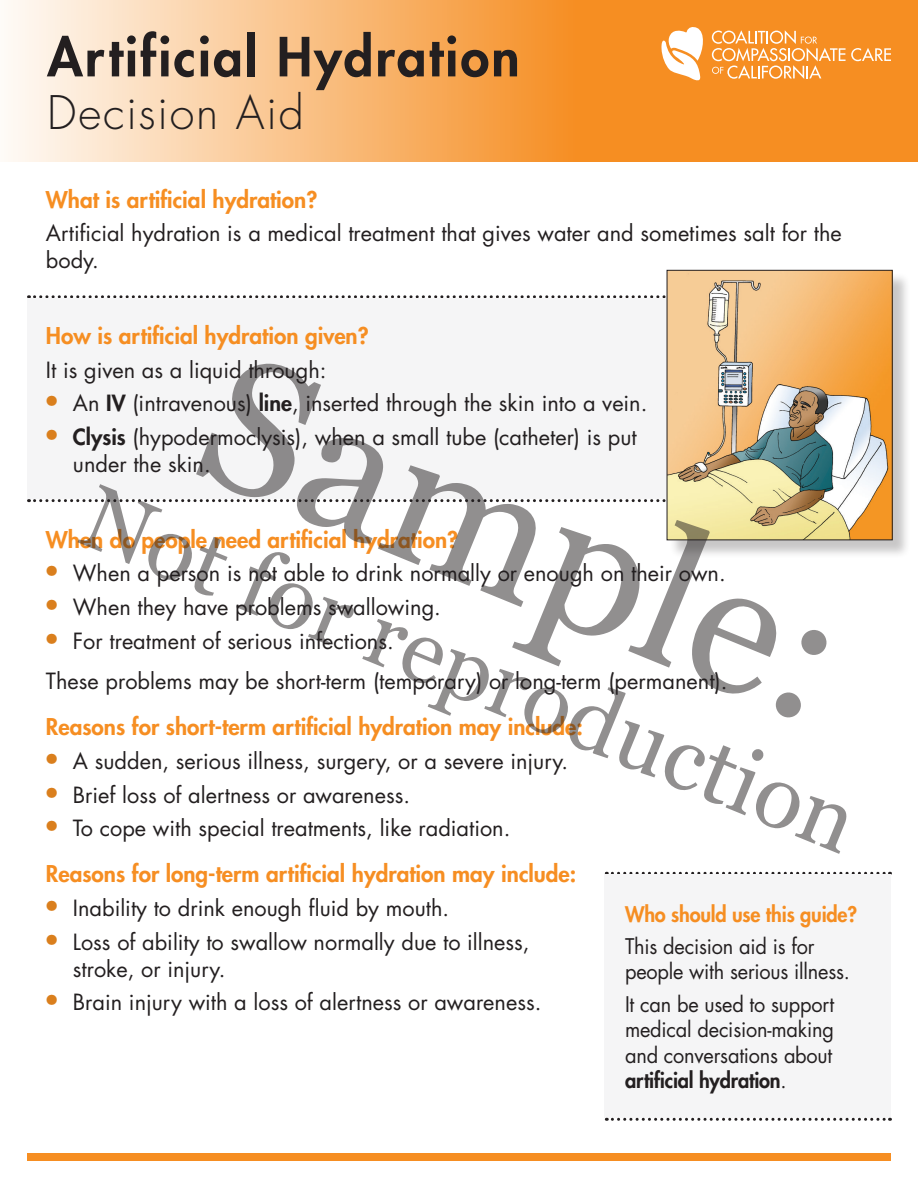
<style>
.page{position:relative;width:918px;height:1188px;background:#fff}
.page>*{position:absolute;margin:0;border:0;box-sizing:border-box;transform-origin:0 0}
.t1{font:187.5px "Georgia";color:#231f20}
.t2{font:90px "Georgia";color:#231f20}
.t3{font:800 52.5px "Futura Std";letter-spacing:.04em;color:#231f20}
.t4{font:300 45px "Futura Std";letter-spacing:.04em;color:#231f20}
.t5{font:800 22.5px "Futura Std";color:#f68e22}
.t6{font:21.75px/27px "Futura Std";color:#231f20}
.t7{font:21px/25.5px "Futura Std";letter-spacing:-.01em;color:#231f20;scale:.95 1}
.t8{font:800 21px "Futura Std";letter-spacing:-.01em;color:#f68e22;scale:.95 1}
.s1{font-size:27px;color:#da7f1d}
.s2{font-weight:800}
</style>
<div class="page">
<div style="left:27px;top:1154px;width:864px;height:7px;background:#f68e22"></div>
<svg style="left:8px;top:0;width:910px;height:162px;background:#f8b269"></svg>
<svg style="left:35px;top:499px;width:632px;height:3px"></svg>
<svg style="left:35px;top:295px;width:632px;height:3px"></svg>
<div style="left:27px;top:298px;width:864px;height:201px;background:#f5f5f6"></div>
<div style="left:669px;top:272px;width:242px;height:287px;background:#231f20;opacity:.25"></div>
<img style="left:669px;top:272px;width:222px;height:266px">
<div style="left:667px;top:270px;width:226px;height:270px;border:1px solid #231f20"></div>
<svg style="left:662px;top:27px;width:44px;height:53px"></svg>
<svg style="left:712px;top:30px;width:179px;height:49px;background:#f7a249"></svg>
<svg style="left:606px;top:872px;width:285px;height:2px"></svg>
<div style="left:605px;top:875px;width:286px;height:243px;background:#f5f5f6"></div>
<svg style="left:606px;top:1118px;width:285px;height:3px"></svg>
<h3 class="t3" style="left:47px;top:24px;width:474px">Artificial Hydration</h3>
<h3 class="t4" style="left:47px;top:85px;width:258px">Decision Aid</h3>
<p class="t5" style="left:46px;top:185px;width:273px">What is artificial hydration?</p>
<p class="t6" style="left:46px;top:220px;width:797px">Artificial hydration is a medical treatment that gives water and sometimes salt for the body.</p>
<p class="t5" style="left:46px;top:321px;width:324px">How is artificial hydration given?</p>
<p class="t6" style="left:46px;top:356px;width:282px">It is given as a liquid through:</p>
<p class="t6" style="left:44px;top:390px;width:605px"><span class="s1">•</span> An <span class="s2">IV</span> (intravenous) <span class="s2">line</span>, inserted through the skin into a vein.</p>
<p class="t6" style="left:73px;top:424px;width:565px;text-indent:-29px"><span class="s1">•</span> <span class="s2">Clysis</span> (hypodermoclysis), when a small tube (catheter) is put under the skin.</p>
<h1 class="t1" style="left:253px;top:307px;width:676px;rotate:22deg">Sample:</h1>
<h2 class="t2" style="left:107px;top:464px;width:829px;rotate:22deg">Not for reproduction</h2>
<p class="t5" style="left:46px;top:525px;width:414px">When do people need artificial hydration?</p>
<p class="t6" style="left:44px;top:560px;width:683px"><span class="s1">•</span> When a person is not able to drink normally or enough on their own.</p>
<p class="t6" style="left:44px;top:594px;width:399px"><span class="s1">•</span> When they have problems swallowing.</p>
<p class="t6" style="left:44px;top:621px;width:685px;line-height:40.5px"><span class="s1">•</span> For treatment of serious infections.<br>These problems may be short-term (temporary) or long-term (permanent).</p>
<p class="t5" style="left:46px;top:713px;width:539px">Reasons for short-term artificial hydration may include:</p>
<p class="t6" style="left:44px;top:748px;width:526px"><span class="s1">•</span> A sudden, serious illness, surgery, or a severe injury.</p>
<p class="t6" style="left:44px;top:781px;width:368px"><span class="s1">•</span> Brief loss of alertness or awareness.</p>
<p class="t6" style="left:44px;top:815px;width:468px"><span class="s1">•</span> To cope with special treatments, like radiation.</p>
<p class="t5" style="left:46px;top:860px;width:532px">Reasons for long-term artificial hydration may include:</p>
<p class="t6" style="left:44px;top:895px;width:407px"><span class="s1">•</span> Inability to drink enough fluid by mouth.</p>
<p class="t6" style="left:73px;top:928px;width:458px;text-indent:-29px"><span class="s1">•</span> Loss of ability to swallow normally due to illness, stroke, or injury.</p>
<p class="t6" style="left:44px;top:989px;width:499px"><span class="s1">•</span> Brain injury with a loss of alertness or awareness.</p>
<p class="t8" style="left:625px;top:901px;width:246px">Who should use this guide?</p>
<p class="t7" style="left:625px;top:934px;width:238px">This decision aid is for people with serious illness.</p>
<p class="t7" style="left:625px;top:991px;width:222px;text-align:justify">It can be used to support medical decision-making and conversations about <span class="s2">artificial hydration</span>.</p>
</div>
